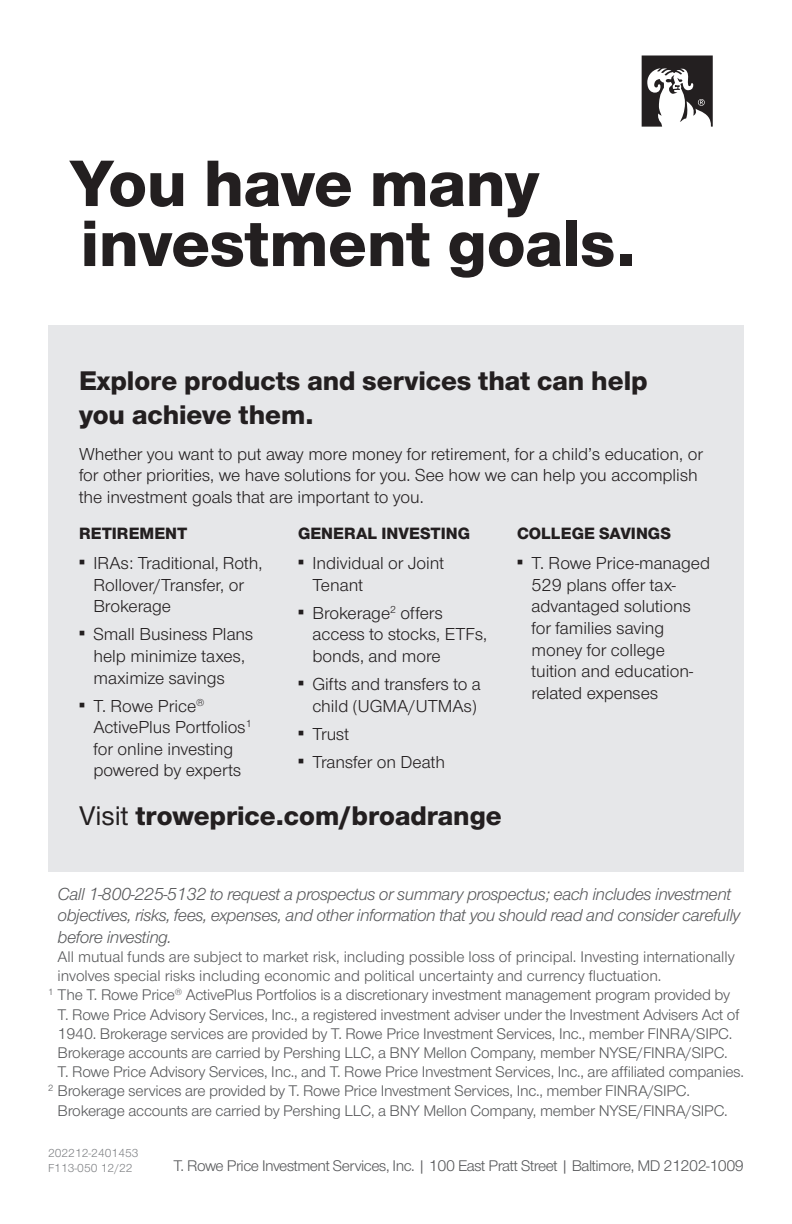
<style>
.page{position:relative;width:792px;height:1224px;background:#fff}
.page>*{position:absolute;margin:0;border:0;box-sizing:border-box;transform-origin:0 0}
.SectionName{font:800 68px/60px "Nimbus Sans Novus";color:#231f20}
.SectionHeaderSpan{font:800 28px/33.6px "Nimbus Sans Novus";color:#231f20}
.BodyText{font:18px/21.6px "Nimbus Sans Novus";color:#231f20}
.FootnoteTextItalic{font:italic 18px/21.6px "Nimbus Sans Novus";letter-spacing:-.025em;color:#57585a}
.SectionHeaderColumn2{font:800 17px "Nimbus Sans Novus";color:#231f20}
.SectionHeaderColumn3{font:800 17px "Nimbus Sans Novus";color:#231f20}
.SectionHeader{font:800 17px "Nimbus Sans Novus";color:#231f20}
.FootnoteText{font:16px/19.2px "Nimbus Sans Novus";letter-spacing:-.015em;color:#57585a}
.cti_endnotes{font:12px/14.4px "Nimbus Sans Novus";color:#808285}
.s1{font-weight:500}
</style>
<div class="page">
<svg style="left:642px;top:56px;width:71px;height:71px"></svg>
<div style="left:48px;top:325px;width:696px;height:546px;background:#e6e7e9"></div>
<p class="SectionName" style="left:71px;top:149px;width:567px">You have many investment goals.</p>
<p class="SectionHeaderSpan" style="left:79px;top:363px;width:570px">Explore products and services that can help you achieve them.</p>
<p class="BodyText" style="left:79px;top:442px;width:626px">Whether you want to put away more money for retirement, for a child’s education, or for other priorities, we have solutions for you. See how we can help you accomplish the investment goals that are important to you.</p>
<p class="SectionHeader" style="left:79px;top:521px;width:110px">RETIREMENT</p>
<p class="BodyText" style="left:93px;top:552px;width:171px">IRAs: Traditional, Roth,<br>Rollover/Transfer, or<br>Brokerage</p>
<p class="BodyText" style="left:93px;top:623px;width:161px">Small Business Plans help minimize taxes, maximize savings</p>
<p class="BodyText" style="left:93px;top:694px;width:160px">T. Rowe Price<sup>®<br></sup>ActivePlus Portfolios<sup>1 </sup>for online investing powered by experts</p>
<p class="SectionHeaderColumn2" style="left:298px;top:521px;width:174px">GENERAL INVESTING</p>
<p class="BodyText" style="left:312px;top:552px;width:133px">Individual or Joint<br>Tenant</p>
<p class="BodyText" style="left:312px;top:601px;width:176px">Brokerage<sup>2</sup> offers access to stocks, ETFs, bonds, and more</p>
<p class="BodyText" style="left:312px;top:673px;width:170px">Gifts and transfers to a child (UGMA/UTMAs)</p>
<p class="BodyText" style="left:312px;top:722px;width:38px">Trust</p>
<p class="BodyText" style="left:312px;top:750px;width:134px">Transfer on Death</p>
<p class="SectionHeaderColumn3" style="left:517px;top:521px;width:155px">COLLEGE SAVINGS</p>
<p class="BodyText" style="left:531px;top:552px;width:180px">T. Rowe Price-managed<br>529 plans offer tax&shy;advantaged solutions for families saving money for college tuition and education&shy;related expenses</p>
<p class="SectionHeaderSpan" style="left:79px;top:797px;width:424px"><span class="s1">Visit</span> troweprice.com/broadrange</p>
<p class="FootnoteTextItalic" style="left:58px;top:882px;width:684px">Call 1-800-225-5132 to request a prospectus or summary prospectus; each includes investment objectives, risks, fees, expenses, and other information that you should read and consider carefully before investing.</p>
<p class="FootnoteText" style="left:58px;top:947px;width:679px">All mutual funds are subject to market risk, including possible loss of principal. Investing internationally involves special risks including economic and political uncertainty and currency fluctuation.</p>
<p class="FootnoteText" style="left:58px;top:985px;width:688px;text-indent:-10px"><sup>1</sup> The T. Rowe Price<sup>®</sup> ActivePlus Portfolios is a discretionary investment management program provided by T. Rowe Price Advisory Services, Inc., a registered investment adviser under the Investment Advisers Act of 1940. Brokerage services are provided by T. Rowe Price Investment Services, Inc., member FINRA/SIPC.<br>Brokerage accounts are carried by Pershing LLC, a BNY Mellon Company, member NYSE/FINRA/SIPC.<br>T. Rowe Price Advisory Services, Inc., and T. Rowe Price Investment Services, Inc., are affiliated companies.</p>
<p class="FootnoteText" style="left:58px;top:1081px;width:672px;text-indent:-10px"><sup>2</sup> Brokerage services are provided by T. Rowe Price Investment Services, Inc., member FINRA/SIPC.<br>Brokerage accounts are carried by Pershing LLC, a BNY Mellon Company, member NYSE/FINRA/SIPC.</p>
<p class="cti_endnotes" style="left:48px;top:1146px;width:92px">202212-2401453<br>F113-050 12/22</p>
<p class="FootnoteText" style="left:173px;top:1156px;width:572px">T. Rowe Price Investment Services, Inc. | 100 East Pratt Street | Baltimore, MD 21202-1009</p>
</div>
